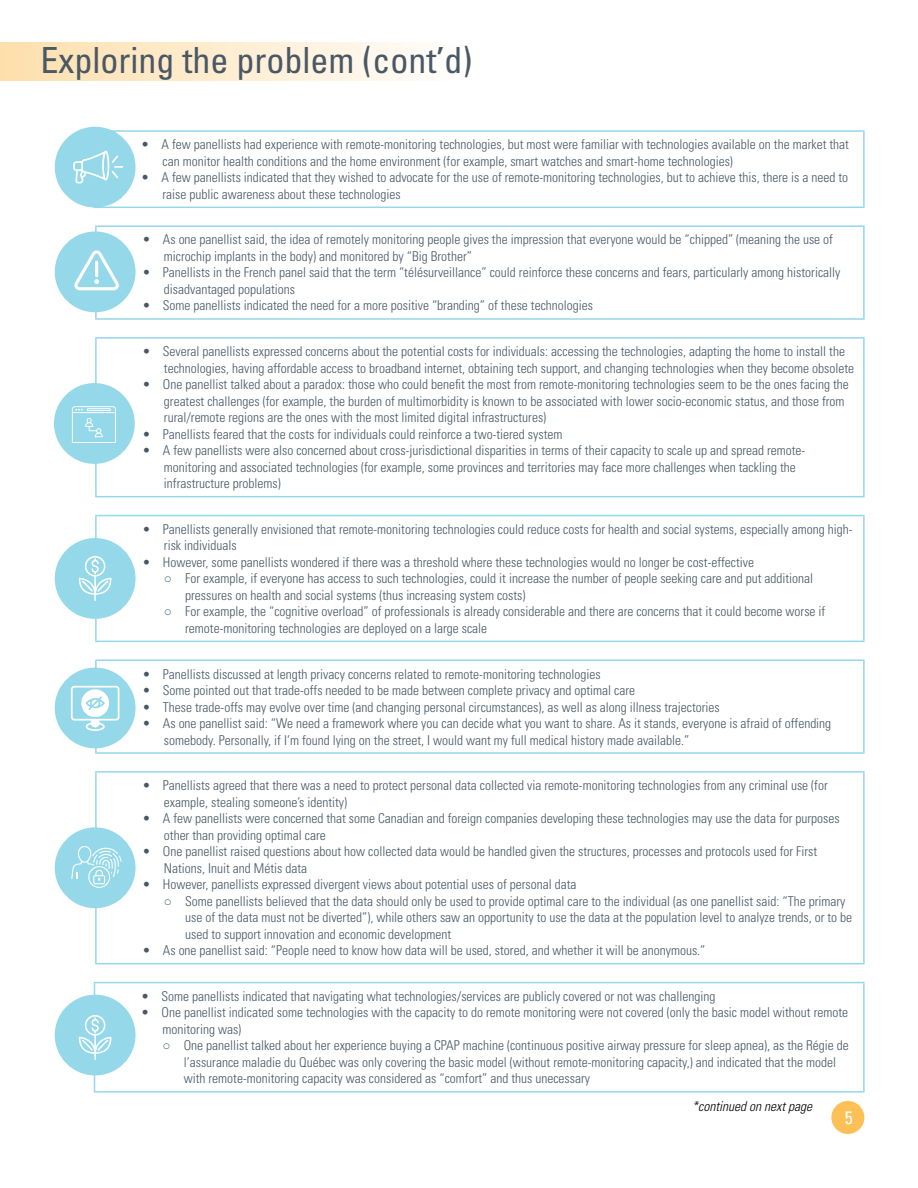
<style>
.page{position:relative;width:918px;height:1188px;background:#fff}
.page>*{position:absolute;margin:0;border:0;box-sizing:border-box;transform-origin:0 0}
.t1{font:condensed 36px "Univers LT Std";color:#485865}
.t2{font:condensed 18px "Univers LT Std";color:#fff}
.t3{font:300 condensed 13.5px/16.5px "Univers LT Std";color:#485865}
.t4{font:italic 300 condensed 13.5px "Univers LT Std";color:#000}
.s1{font-family:"Arial";font-weight:400;font-stretch:normal}
</style>
<div class="page">
<div style="left:831px;top:1101px;width:33px;height:33px;background:#fdc057;border-radius:50%"></div>
<div style="left:0;top:42px;width:459px;height:39px;background:linear-gradient(to right,#fedfab,#fffdfb)"></div>
<hr style="left:94px;top:130px;width:771px;height:2px;background:#94d7e9">
<hr style="left:863px;top:132px;width:2px;height:75px;background:#94d7e9">
<hr style="left:94px;top:207px;width:771px;height:1px;background:#94d7e9">
<div style="left:55px;top:127px;width:81px;height:81px;background:#95d8e9;border-radius:50%"></div>
<svg style="left:73px;top:151px;width:50px;height:33px"></svg>
<hr style="left:95px;top:227px;width:2px;height:91px;background:#94d7e9">
<hr style="left:863px;top:227px;width:2px;height:91px;background:#94d7e9">
<hr style="left:95px;top:225px;width:770px;height:2px;background:#94d7e9">
<hr style="left:95px;top:318px;width:770px;height:2px;background:#94d7e9">
<div style="left:55px;top:231px;width:81px;height:81px;background:#95d8e9;border-radius:50%"></div>
<svg style="left:74px;top:250px;width:45px;height:40px"></svg>
<hr style="left:95px;top:339px;width:2px;height:157px;background:#94d7e9">
<hr style="left:863px;top:339px;width:2px;height:157px;background:#94d7e9">
<hr style="left:95px;top:337px;width:770px;height:2px;background:#94d7e9">
<hr style="left:95px;top:496px;width:770px;height:1px;background:#94d7e9">
<div style="left:54px;top:383px;width:81px;height:81px;background:#95d8e9;border-radius:50%"></div>
<svg style="left:72px;top:406px;width:44px;height:37px"></svg>
<hr style="left:95px;top:516px;width:2px;height:125px;background:#94d7e9">
<hr style="left:863px;top:516px;width:2px;height:125px;background:#94d7e9">
<hr style="left:95px;top:515px;width:770px;height:1px;background:#94d7e9">
<hr style="left:95px;top:641px;width:770px;height:1px;background:#94d7e9">
<div style="left:55px;top:538px;width:81px;height:81px;background:#95d8e9;border-radius:50%"></div>
<svg style="left:78px;top:556px;width:34px;height:45px"></svg>
<hr style="left:94px;top:983px;width:1px;height:108px;background:#94d7e9">
<hr style="left:863px;top:983px;width:2px;height:108px;background:#94d7e9">
<hr style="left:94px;top:982px;width:771px;height:1px;background:#94d7e9">
<hr style="left:94px;top:1091px;width:771px;height:2px;background:#94d7e9">
<div style="left:55px;top:995px;width:81px;height:80px;background:#95d8e9;border-radius:50%"></div>
<svg style="left:78px;top:1015px;width:34px;height:45px"></svg>
<hr style="left:95px;top:661px;width:2px;height:91px;background:#94d7e9">
<hr style="left:863px;top:661px;width:2px;height:91px;background:#94d7e9">
<hr style="left:95px;top:659px;width:770px;height:2px;background:#94d7e9">
<hr style="left:95px;top:752px;width:770px;height:2px;background:#94d7e9">
<div style="left:55px;top:668px;width:81px;height:80px;background:#95d8e9;border-radius:50%"></div>
<svg style="left:71px;top:686px;width:48px;height:45px"></svg>
<hr style="left:95px;top:773px;width:2px;height:190px;background:#94d7e9">
<hr style="left:863px;top:773px;width:2px;height:190px;background:#94d7e9">
<hr style="left:95px;top:771px;width:770px;height:2px;background:#94d7e9">
<hr style="left:95px;top:963px;width:770px;height:1px;background:#94d7e9">
<div style="left:55px;top:827px;width:81px;height:81px;background:#95d8e9;border-radius:50%"></div>
<svg style="left:71px;top:846px;width:51px;height:42px"></svg>
<h1 class="t1" style="left:40px;top:37px;width:433px">Exploring the problem (cont’d)</h1>
<p class="t3" style="left:163px;top:136px;width:688px;text-indent:-21px">• A few panellists had experience with remote-monitoring technologies, but most were familiar with technologies available on the market that can monitor health conditions and the home environment (for example, smart watches and smart-home technologies)</p>
<p class="t3" style="left:163px;top:169px;width:687px;text-indent:-21px">• A few panellists indicated that they wished to advocate for the use of remote-monitoring technologies, but to achieve this, there is a need to raise public awareness about these technologies</p>
<p class="t3" style="left:164px;top:232px;width:671px;text-indent:-21px">• As one panellist said, the idea of remotely monitoring people gives the impression that everyone would be “chipped” (meaning the use of microchip implants in the body) and monitored by “Big Brother”</p>
<p class="t3" style="left:164px;top:264px;width:678px;text-indent:-21px">• Panellists in the French panel said that the term “télésurveillance” could reinforce these concerns and fears, particularly among historically disadvantaged populations</p>
<p class="t3" style="left:143px;top:297px;width:452px">• Some panellists indicated the need for a more positive “branding” of these technologies</p>
<p class="t3" style="left:164px;top:343px;width:692px;text-indent:-21px">• Several panellists expressed concerns about the potential costs for individuals: accessing the technologies, adapting the home to install the technologies, having affordable access to broadband internet, obtaining tech support, and changing technologies when they become obsolete</p>
<p class="t3" style="left:164px;top:376px;width:686px;text-indent:-21px">• One panellist talked about a paradox: those who could benefit the most from remote-monitoring technologies seem to be the ones facing the greatest challenges (for example, the burden of multimorbidity is known to be associated with lower socio-economic status, and those from rural/remote regions are the ones with the most limited digital infrastructures)</p>
<p class="t3" style="left:143px;top:426px;width:421px">• Panellists feared that the costs for individuals could reinforce a two-tiered system</p>
<p class="t3" style="left:164px;top:442px;width:643px;text-indent:-21px">• A few panellists were also concerned about cross-jurisdictional disparities in terms of their capacity to scale up and spread remote&shy;monitoring and associated technologies (for example, some provinces and territories may face more challenges when tackling the infrastructure problems)</p>
<p class="t3" style="left:164px;top:521px;width:690px;text-indent:-21px">• Panellists generally envisioned that remote-monitoring technologies could reduce costs for health and social systems, especially among high&shy;risk individuals</p>
<p class="t3" style="left:143px;top:554px;width:613px">• However, some panellists wondered if there was a threshold where these technologies would no longer be cost-effective</p>
<p class="t3" style="left:185px;top:570px;width:630px;text-indent:-21px"><span class="s1">○</span> For example, if everyone has access to such technologies, could it increase the number of people seeking care and put additional pressures on health and social systems (thus increasing system costs)</p>
<p class="t3" style="left:185px;top:603px;width:642px;text-indent:-21px"><span class="s1">○</span> For example, the “cognitive overload” of professionals is already considerable and there are concerns that it could become worse if remote-monitoring technologies are deployed on a large scale</p>
<p class="t3" style="left:143px;top:666px;width:460px">• Panellists discussed at length privacy concerns related to remote-monitoring technologies</p>
<p class="t3" style="left:143px;top:682px;width:494px">• Some pointed out that trade-offs needed to be made between complete privacy and optimal care</p>
<p class="t3" style="left:143px;top:699px;width:579px">• These trade-offs may evolve over time (and changing personal circumstances), as well as along illness trajectories</p>
<p class="t3" style="left:164px;top:715px;width:669px;text-indent:-21px">• As one panellist said: “We need a framework where you can decide what you want to share. As it stands, everyone is afraid of offending somebody. Personally, if I’m found lying on the street, I would want my full medical history made available.”</p>
<p class="t3" style="left:164px;top:777px;width:665px;text-indent:-21px">• Panellists agreed that there was a need to protect personal data collected via remote-monitoring technologies from any criminal use (for example, stealing someone’s identity)</p>
<p class="t3" style="left:164px;top:810px;width:677px;text-indent:-21px">• A few panellists were concerned that some Canadian and foreign companies developing these technologies may use the data for purposes other than providing optimal care</p>
<p class="t3" style="left:164px;top:843px;width:655px;text-indent:-21px">• One panellist raised questions about how collected data would be handled given the structures, processes and protocols used for First<br>Nations, Inuit and Métis data</p>
<p class="t3" style="left:143px;top:876px;width:435px">• However, panellists expressed divergent views about potential uses of personal data</p>
<p class="t3" style="left:185px;top:893px;width:669px;text-indent:-21px"><span class="s1">○</span> Some panellists believed that the data should only be used to provide optimal care to the individual (as one panellist said: “The primary use of the data must not be diverted”), while others saw an opportunity to use the data at the population level to analyze trends, or to be used to support innovation and economic development</p>
<p class="t3" style="left:143px;top:942px;width:564px">• As one panellist said: “People need to know how data will be used, stored, and whether it will be anonymous.”</p>
<p class="t3" style="left:141px;top:988px;width:576px">• Some panellists indicated that navigating what technologies/services are publicly covered or not was challenging</p>
<p class="t3" style="left:163px;top:1004px;width:687px;text-indent:-21px">• One panellist indicated some technologies with the capacity to do remote monitoring were not covered (only the basic model without remote monitoring was)</p>
<p class="t3" style="left:184px;top:1037px;width:667px;text-indent:-21px"><span class="s1">○</span> One panellist talked about her experience buying a CPAP machine (continuous positive airway pressure for sleep apnea), as the Régie de l’assurance maladie du Québec was only covering the basic model (without remote-monitoring capacity,) and indicated that the model with remote-monitoring capacity was considered as “comfort” and thus unecessary</p>
<p class="t4" style="left:692px;top:1098px;width:121px">*continued on next page</p>
<h2 class="t2" style="left:845px;top:1106px;width:9px">5</h2>
</div>
